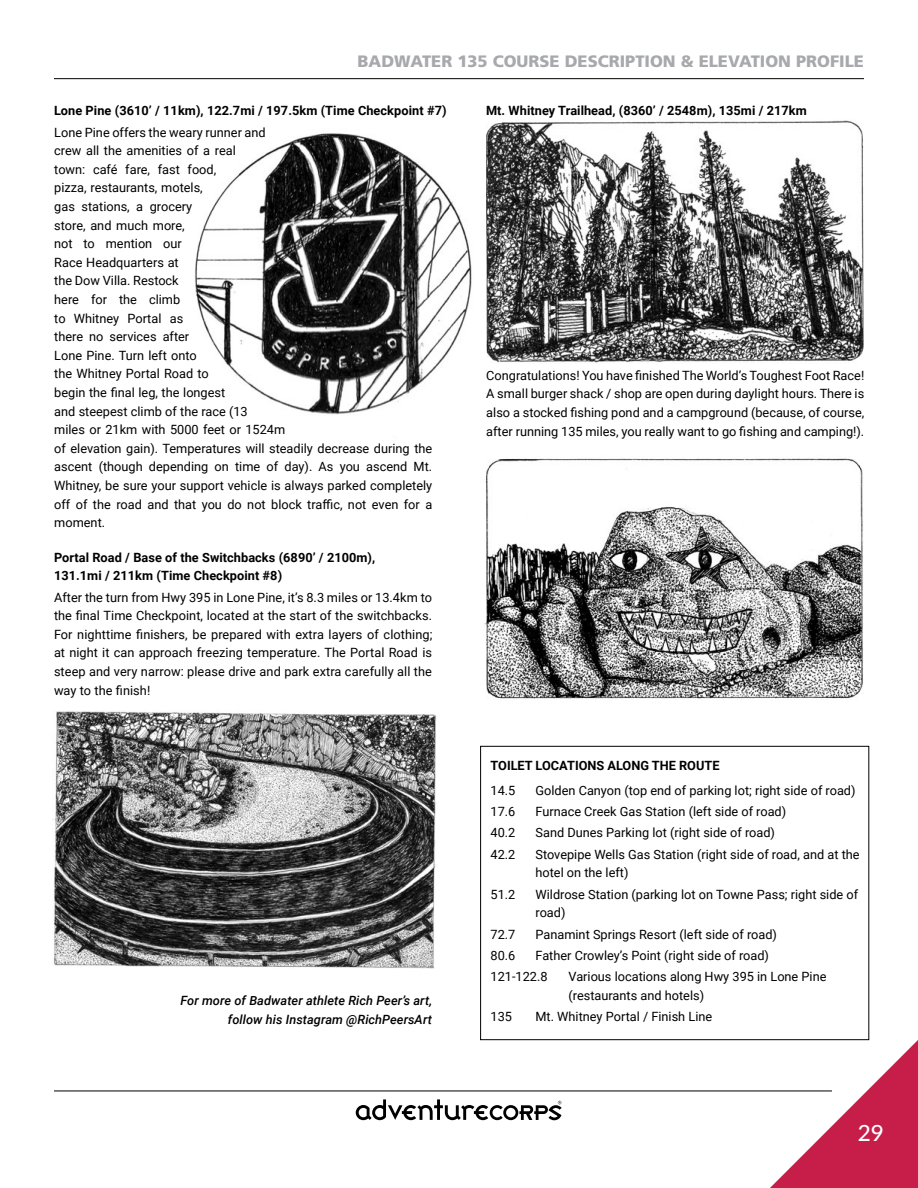
<style>
.page{position:relative;width:918px;height:1188px;background:#fff}
.page>*{position:absolute;margin:0;border:0;box-sizing:border-box;transform-origin:0 0}
.t1{font:500 22.5px "Lato";color:#fff}
.t2{font:900 16.5px "Frutiger";color:#a7a9ac}
.t3{font:12.75px/18.6px "Roboto";color:#000}
.t4{font:700 12.75px/18.6px "Roboto";letter-spacing:.005em;color:#000}
.t5{font:italic 500 12.75px/18.6px "Roboto";letter-spacing:.005em;color:#000;text-align:right}
</style>
<div class="page">
<svg style="left:356px;top:1099px;width:206px;height:21px"></svg>
<hr style="left:54px;top:1091px;width:778px;height:1px;background:#000">
<hr style="left:54px;top:78px;width:810px;height:1px;background:#000">
<svg style="left:749px;top:1019px;width:169px;height:169px"></svg>
<img style="left:195px;top:133px;width:277px;height:282px">
<img style="left:53px;top:711px;width:384px;height:257px">
<img style="left:486px;top:120px;width:378px;height:243px">
<img style="left:484px;top:458px;width:379px;height:241px">
<div style="left:480px;top:746px;width:389px;height:294px;border:1px solid #000"></div>
<p class="t2" style="left:358px;top:52px;width:508px">BADWATER 135 COURSE DESCRIPTION &amp; ELEVATION PROFILE</p>
<p class="t4" style="left:54px;top:102px;width:394px">Lone Pine (3610’ / 11km), 122.7mi / 197.5km (Time Checkpoint #7)</p>
<p class="t4" style="left:486px;top:101px;width:322px">Mt. Whitney Trailhead, (8360’ / 2548m), 135mi / 217km</p>
<p class="t3" style="left:54px;top:123px;width:380px">Lone Pine offers the weary runner and<br>crew all the amenities of a real<br>town: café fare, fast food,<br>pizza, restaurants, motels,<br>gas stations, a grocery<br>store, and much more,<br>not to mention our<br>Race Headquarters at<br>the Dow Villa. Restock<br>here for the climb<br>to Whitney Portal as<br>there no services after<br>Lone Pine. Turn left onto<br>the Whitney Portal Road to<br>begin the final leg, the longest<br>and steepest climb of the race (13<br>miles or 21km with 5000 feet or 1524m<br>of elevation gain). Temperatures will steadily decrease during the ascent (though depending on time of day). As you ascend Mt.<br>Whitney, be sure your support vehicle is always parked completely off of the road and that you do not block traffic, not even for a moment.</p>
<p class="t4" style="left:54px;top:548px;width:323px">Portal Road / Base of the Switchbacks (6890’ / 2100m),<br>131.1mi / 211km (Time Checkpoint #8)</p>
<p class="t3" style="left:54px;top:588px;width:380px;text-align:justify">After the turn from Hwy 395 in Lone Pine, it’s 8.3 miles or 13.4km to the final Time Checkpoint, located at the start of the switchbacks.<br>For nighttime finishers, be prepared with extra layers of clothing; at night it can approach freezing temperature. The Portal Road is steep and very narrow: please drive and park extra carefully all the way to the finish!</p>
<p class="t5" style="left:180px;top:991px;width:253px">For more of Badwater athlete Rich Peer’s art, follow his Instagram @RichPeersArt</p>
<p class="t3" style="left:486px;top:366px;width:380px;text-align:justify">Congratulations! You have finished The World’s Toughest Foot Race!<br>A small burger shack / shop are open during daylight hours. There is also a stocked fishing pond and a campground (because, of course, after running 135 miles, you really want to go fishing and camping!).</p>
<p class="t4" style="left:491px;top:756px;width:231px">TOILET LOCATIONS ALONG THE ROUTE</p>
<p class="t3" style="left:491px;top:781px;width:26px">14.5</p>
<p class="t3" style="left:536px;top:781px;width:322px">Golden Canyon (top end of parking lot; right side of road)</p>
<p class="t3" style="left:491px;top:803px;width:26px">17.6</p>
<p class="t3" style="left:536px;top:803px;width:252px">Furnace Creek Gas Station (left side of road)</p>
<p class="t3" style="left:491px;top:824px;width:26px">40.2</p>
<p class="t3" style="left:536px;top:824px;width:241px">Sand Dunes Parking lot (right side of road)</p>
<p class="t3" style="left:491px;top:845px;width:26px">42.2</p>
<p class="t3" style="left:536px;top:845px;width:326px">Stovepipe Wells Gas Station (right side of road, and at the hotel on the left)</p>
<p class="t3" style="left:491px;top:885px;width:26px">51.2</p>
<p class="t3" style="left:536px;top:885px;width:324px">Wildrose Station (parking lot on Towne Pass; right side of road)</p>
<p class="t3" style="left:491px;top:925px;width:26px">72.7</p>
<p class="t3" style="left:536px;top:925px;width:243px">Panamint Springs Resort (left side of road)</p>
<p class="t3" style="left:491px;top:946px;width:26px">80.6</p>
<p class="t3" style="left:491px;top:945px;width:280px;line-height:21.3px;text-indent:45px">Father Crowley’s Point (right side of road)<br>121-122.8</p>
<p class="t3" style="left:569px;top:968px;width:259px">Various locations along Hwy 395 in Lone Pine (restaurants and hotels)</p>
<p class="t3" style="left:491px;top:1007px;width:23px">135</p>
<p class="t3" style="left:536px;top:1007px;width:178px">Mt. Whitney Portal / Finish Line</p>
<h1 class="t1" style="left:858px;top:1119px;width:28px">29</h1>
</div>
